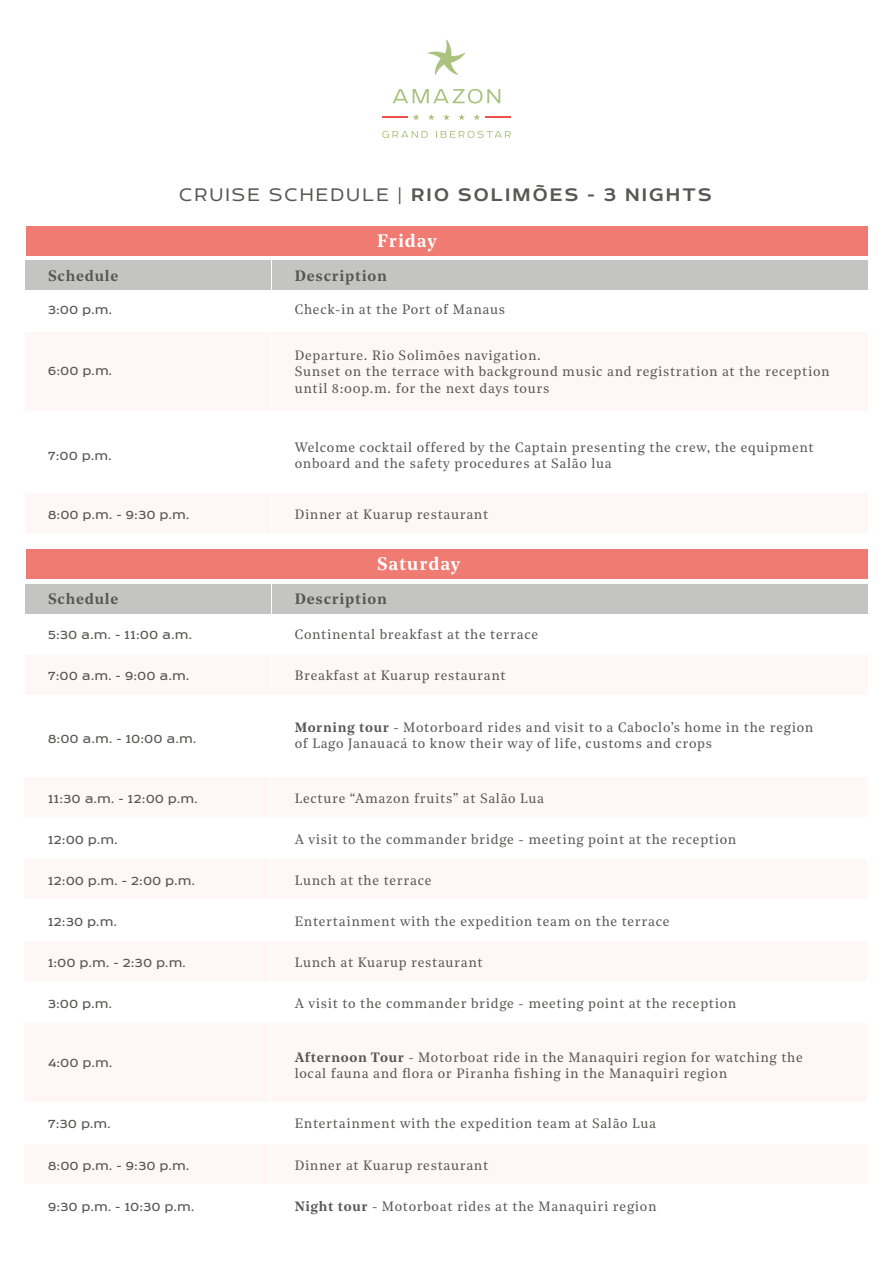
<style>
.page{position:relative;width:893px;height:1263px;background:#fff}
.page>*{position:absolute;margin:0;border:0;box-sizing:border-box;transform-origin:0 0}
.t1{font:500 21px "Echoes Sans";letter-spacing:.1em;color:#575756}
.t2{font:600 18px "Noe Text";letter-spacing:.05em;color:#fff}
.t3{font:600 15px "Noe Text";letter-spacing:.05em;color:#575756}
.t4{font:13.5px/16.2px "Noe Text";letter-spacing:.05em;color:#575756}
.t5{font:13.5px "Echoes Sans";letter-spacing:.05em;color:#575756}
.s1{font-weight:300}
.s2{font-weight:600}
</style>
<div class="page">
<div style="left:26px;top:493px;width:245px;height:40px;background:#fef7f6"></div>
<div style="left:26px;top:332px;width:245px;height:79px;background:#fef7f6"></div>
<div style="left:26px;top:656px;width:245px;height:39px;background:#fef7f6"></div>
<div style="left:272px;top:656px;width:595px;height:39px;background:#fef7f6"></div>
<div style="left:26px;top:226px;width:841px;height:29px;background:#ef7b72"></div>
<div style="left:26px;top:261px;width:245px;height:29px;background:#c4c4c3"></div>
<div style="left:272px;top:261px;width:595px;height:29px;background:#c4c4c3"></div>
<div style="left:272px;top:332px;width:595px;height:79px;background:#fef7f6"></div>
<div style="left:26px;top:549px;width:841px;height:30px;background:#ef7b72"></div>
<div style="left:26px;top:584px;width:245px;height:29px;background:#c4c4c3"></div>
<div style="left:272px;top:584px;width:595px;height:29px;background:#c4c4c3"></div>
<div style="left:25px;top:777px;width:245px;height:39px;background:#fef7f6"></div>
<div style="left:271px;top:777px;width:595px;height:39px;background:#fef7f6"></div>
<div style="left:25px;top:859px;width:245px;height:39px;background:#fef7f6"></div>
<div style="left:271px;top:859px;width:595px;height:39px;background:#fef7f6"></div>
<div style="left:25px;top:941px;width:245px;height:39px;background:#fef7f6"></div>
<div style="left:271px;top:941px;width:595px;height:39px;background:#fef7f6"></div>
<div style="left:25px;top:1023px;width:245px;height:78px;background:#fef7f6"></div>
<div style="left:271px;top:1023px;width:595px;height:78px;background:#fef7f6"></div>
<div style="left:25px;top:1144px;width:245px;height:39px;background:#fef7f6"></div>
<div style="left:271px;top:1144px;width:595px;height:39px;background:#fef7f6"></div>
<div style="left:272px;top:493px;width:595px;height:40px;background:#fef7f6"></div>
<svg style="left:428px;top:39px;width:37px;height:36px"></svg>
<svg style="left:393px;top:89px;width:107px;height:15px"></svg>
<svg style="left:413px;top:114px;width:6px;height:6px"></svg>
<svg style="left:428px;top:114px;width:7px;height:6px"></svg>
<svg style="left:443px;top:114px;width:7px;height:6px"></svg>
<svg style="left:458px;top:114px;width:7px;height:6px"></svg>
<svg style="left:473px;top:114px;width:7px;height:6px"></svg>
<svg style="left:382px;top:131px;width:46px;height:7px"></svg>
<svg style="left:436px;top:131px;width:75px;height:7px"></svg>
<hr style="left:486px;top:116px;width:25px;height:2px;background:#ea534c">
<hr style="left:382px;top:116px;width:25px;height:2px;background:#ea534c">
<h1 class="t1" style="left:179px;top:183px;width:534px"><span class="s1">CRUISE SCHEDULE |</span> RIO SOLIMÕES - 3 NIGHTS</h1>
<h2 class="t2" style="left:377px;top:227px;width:61px">Friday</h2>
<p class="t3" style="left:48px;top:264px;width:72px">Schedule</p>
<p class="t3" style="left:295px;top:264px;width:93px">Description</p>
<p class="t4" style="left:295px;top:300px;width:212px">Check-in at the Port of Manaus</p>
<p class="t4" style="left:295px;top:347px;width:536px">Departure. Rio Solimões navigation.<br>Sunset on the terrace with background music and registration at the reception until 8:00p.m. for the next days tours</p>
<p class="t5" style="left:48px;top:302px;width:65px">3:00 p.m.</p>
<p class="t5" style="left:48px;top:364px;width:66px">6:00 p.m.</p>
<p class="t5" style="left:48px;top:448px;width:65px">7:00 p.m.</p>
<p class="t4" style="left:295px;top:438px;width:520px">Welcome cocktail offered by the Captain presenting the crew, the equipment onboard and the safety procedures at Salão lua</p>
<p class="t5" style="left:48px;top:507px;width:143px">8:00 p.m. - 9:30 p.m.</p>
<p class="t4" style="left:295px;top:505px;width:195px">Dinner at Kuarup restaurant</p>
<h2 class="t2" style="left:377px;top:550px;width:85px">Saturday</h2>
<p class="t3" style="left:48px;top:587px;width:72px">Schedule</p>
<p class="t3" style="left:295px;top:587px;width:93px">Description</p>
<p class="t5" style="left:48px;top:628px;width:145px">5:30 a.m. - 11:00 a.m.</p>
<p class="t4" style="left:295px;top:626px;width:245px">Continental breakfast at the terrace</p>
<p class="t5" style="left:48px;top:668px;width:143px">7:00 a.m. - 9:00 a.m.</p>
<p class="t4" style="left:295px;top:666px;width:212px">Breakfast at Kuarup restaurant</p>
<p class="t5" style="left:48px;top:731px;width:150px">8:00 a.m. - 10:00 a.m.</p>
<p class="t4" style="left:295px;top:718px;width:520px"><span class="s2">Morning tour</span> - Motorboard rides and visit to a Caboclo’s home in the region of Lago Janauacá to know their way of life, customs and crops</p>
<p class="t5" style="left:48px;top:791px;width:151px">11:30 a.m. - 12:00 p.m.</p>
<p class="t4" style="left:295px;top:789px;width:251px">Lecture “Amazon fruits” at Salão Lua</p>
<p class="t5" style="left:48px;top:832px;width:71px">12:00 p.m.</p>
<p class="t4" style="left:295px;top:830px;width:443px">A visit to the commander bridge - meeting point at the reception</p>
<p class="t5" style="left:48px;top:873px;width:148px">12:00 p.m. - 2:00 p.m.</p>
<p class="t4" style="left:295px;top:871px;width:138px">Lunch at the terrace</p>
<p class="t5" style="left:48px;top:914px;width:70px">12:30 p.m.</p>
<p class="t4" style="left:295px;top:912px;width:376px">Entertainment with the expedition team on the terrace</p>
<p class="t5" style="left:48px;top:955px;width:139px">1:00 p.m. - 2:30 p.m.</p>
<p class="t4" style="left:295px;top:953px;width:190px">Lunch at Kuarup restaurant</p>
<p class="t5" style="left:48px;top:996px;width:65px">3:00 p.m.</p>
<p class="t4" style="left:295px;top:994px;width:443px">A visit to the commander bridge - meeting point at the reception</p>
<p class="t5" style="left:48px;top:1055px;width:66px">4:00 p.m.</p>
<p class="t4" style="left:295px;top:1048px;width:510px"><span class="s2">Afternoon Tour</span> - Motorboat ride in the Manaquiri region for watching the local fauna and flora or Piranha fishing in the Manaquiri region</p>
<p class="t5" style="left:48px;top:1116px;width:64px">7:30 p.m.</p>
<p class="t4" style="left:295px;top:1114px;width:363px">Entertainment with the expedition team at Salão Lua</p>
<p class="t5" style="left:48px;top:1158px;width:143px">8:00 p.m. - 9:30 p.m.</p>
<p class="t4" style="left:295px;top:1156px;width:195px">Dinner at Kuarup restaurant</p>
<p class="t5" style="left:48px;top:1199px;width:148px">9:30 p.m. - 10:30 p.m.</p>
<p class="t4" style="left:295px;top:1197px;width:363px"><span class="s2">Night tour</span> - Motorboat rides at the Manaquiri region</p>
</div>
